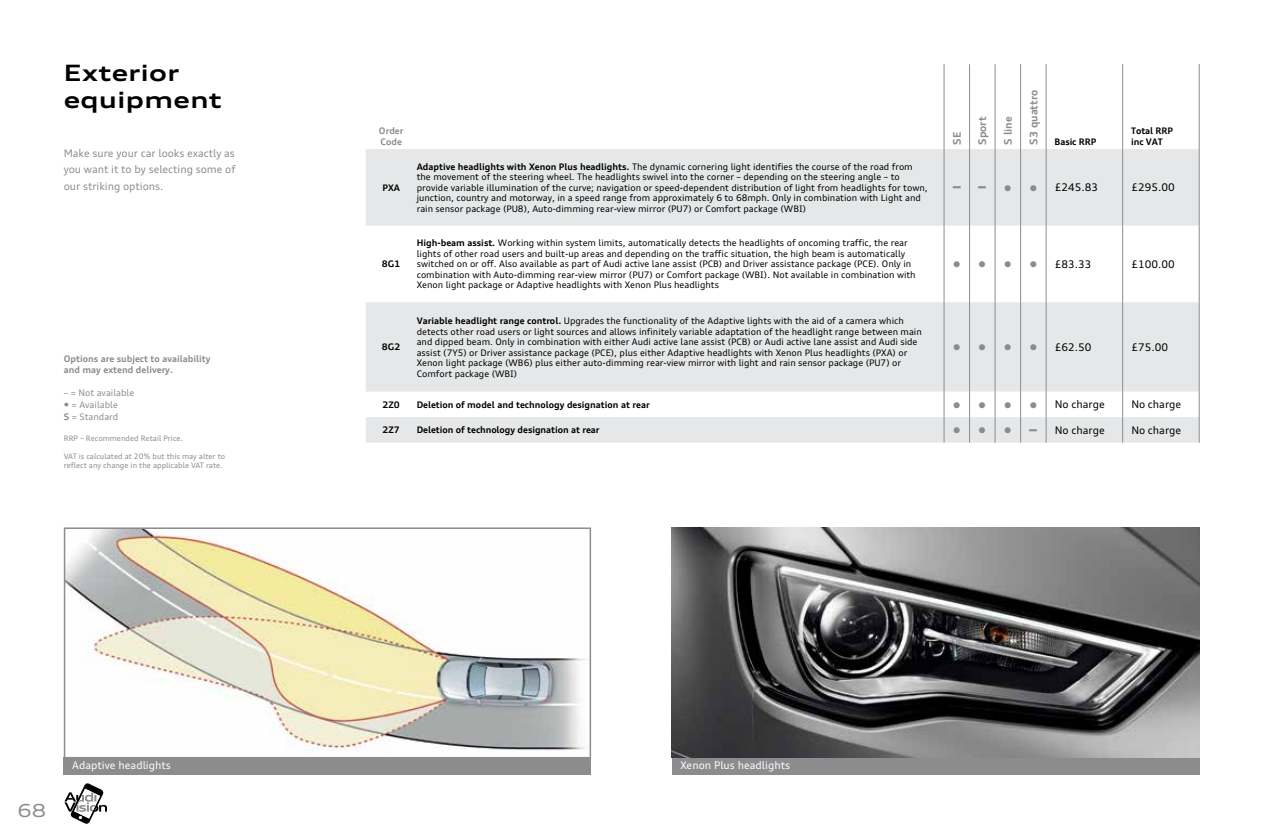
<style>
.page{position:relative;width:1263px;height:838px;background:#fff}
.page>*{position:absolute;margin:0;border:0;box-sizing:border-box;transform-origin:0 0}
.t1{font:700 expanded 22.5px/27px "Audi Type";letter-spacing:.02em;color:#000}
.t2{font:expanded 22.5px "Audi Type";color:#8a8c8e}
.t3{font:expanded 18px "Audi Type";color:#8a8c8e}
.t4{font:10.5px "Audi Type";color:#000}
.t5{font:10.5px/16.5px "Audi Type";letter-spacing:-.005em;color:#8a8c8e;text-align:justify}
.t6{font:10.5px "Audi Type";color:#fff}
.t7{font:700 10.5px "Audi Type";color:#8a8c8e}
.t8{font:9px/10.5px "Audi Type";color:#000}
.t9{font:700 9px/10.8px "Audi Type";letter-spacing:-.005em;color:#000}
.t10{font:700 9px/10.8px "Audi Type";color:#8a8c8e}
.t11{font:9px/12px "Audi Type";color:#8a8c8e}
.t12{font:7.5px/9px "Audi Type";color:#8a8c8e}
.t13{font:6px "Webdings";color:#8a8c8e}
.s1{font-family:"Charcoal CY"}
.s2{font-weight:700}
.s3{font-stretch:expanded;font-size:22.5px;color:#8a8c8e}
</style>
<div class="page">
<img style="left:67px;top:530px;width:519px;height:221px">
<div style="left:64px;top:527px;width:527px;height:231px;border:2px solid #8a8c8e"></div>
<svg style="left:943px;top:64px;width:256px;height:85px"></svg>
<svg style="left:366px;top:149px;width:833px;height:293px;fill:#e6e7e8"></svg>
<hr style="left:969px;top:226px;width:1px;height:76px;background:#8a8c8e">
<hr style="left:995px;top:226px;width:1px;height:76px;background:#8a8c8e">
<svg style="left:969px;top:391px;width:1px;height:51px"></svg>
<svg style="left:995px;top:391px;width:1px;height:51px"></svg>
<hr style="left:1046px;top:64px;width:1px;height:85px;background:#8a8c8e">
<hr style="left:1122px;top:64px;width:1px;height:85px;background:#8a8c8e">
<hr style="left:1199px;top:64px;width:1px;height:85px;background:#8a8c8e">
<hr style="left:1122px;top:149px;width:1px;height:77px;background:#8a8c8e">
<hr style="left:1199px;top:149px;width:1px;height:77px;background:#8a8c8e">
<hr style="left:1020px;top:226px;width:1px;height:76px;background:#8a8c8e">
<hr style="left:1046px;top:226px;width:1px;height:76px;background:#8a8c8e">
<hr style="left:1122px;top:226px;width:1px;height:76px;background:#8a8c8e">
<hr style="left:1199px;top:226px;width:1px;height:76px;background:#8a8c8e">
<hr style="left:1122px;top:302px;width:1px;height:89px;background:#8a8c8e">
<hr style="left:1199px;top:302px;width:1px;height:89px;background:#8a8c8e">
<svg style="left:1020px;top:391px;width:1px;height:51px"></svg>
<svg style="left:1046px;top:391px;width:1px;height:51px"></svg>
<svg style="left:1122px;top:391px;width:1px;height:51px"></svg>
<svg style="left:1199px;top:391px;width:1px;height:51px"></svg>
<svg style="left:945px;top:64px;width:50px;height:1px"></svg>
<hr style="left:944px;top:64px;width:1px;height:85px;background:#8a8c8e">
<hr style="left:969px;top:64px;width:1px;height:85px;background:#8a8c8e">
<hr style="left:995px;top:64px;width:1px;height:85px;background:#8a8c8e">
<hr style="left:1020px;top:64px;width:1px;height:85px;background:#8a8c8e">
<hr style="left:969px;top:149px;width:1px;height:77px;background:#8a8c8e">
<hr style="left:995px;top:149px;width:1px;height:77px;background:#8a8c8e">
<hr style="left:969px;top:302px;width:1px;height:89px;background:#8a8c8e">
<hr style="left:995px;top:302px;width:1px;height:89px;background:#8a8c8e">
<hr style="left:944px;top:226px;width:1px;height:76px;background:#8a8c8e">
<svg style="left:944px;top:391px;width:1px;height:51px"></svg>
<hr style="left:944px;top:149px;width:1px;height:77px;background:#8a8c8e">
<hr style="left:1020px;top:149px;width:1px;height:77px;background:#8a8c8e">
<hr style="left:1046px;top:149px;width:1px;height:77px;background:#8a8c8e">
<hr style="left:944px;top:302px;width:1px;height:89px;background:#8a8c8e">
<hr style="left:1020px;top:302px;width:1px;height:89px;background:#8a8c8e">
<hr style="left:1046px;top:302px;width:1px;height:89px;background:#8a8c8e">
<div style="left:64px;top:757px;width:527px;height:17px;background:#8a8c8e"></div>
<div style="left:672px;top:757px;width:527px;height:17px;background:#8a8c8e"></div>
<img style="left:672px;top:527px;width:527px;height:230px">
<svg style="left:64px;top:783px;width:43px;height:40px"></svg>
<h1 class="t1" style="left:64px;top:59px;width:159px">Exterior equipment</h1>
<p class="t5" style="left:64px;top:145px;width:173px">Make sure your car looks exactly as you want it to by selecting some of our striking options.</p>
<p class="t10" style="left:64px;top:353px;width:148px">Options are subject to availability and may extend delivery.</p>
<p class="t11" style="left:64px;top:386px;width:72px">– = Not available</p>
<p class="t11" style="left:64px;top:398px;width:56px"><span class="s1">•</span> = Available<br><span class="s2">S</span> = Standard</p>
<p class="t12" style="left:64px;top:433px;width:121px">RRP – Recommended Retail Price.</p>
<p class="t12" style="left:64px;top:451px;width:163px">VAT is calculated at 20% but this may alter to reflect any change in the applicable VAT rate.</p>
<p class="t10" style="left:379px;top:125px;width:26px">Order<br>Code</p>
<p class="t7" style="left:950px;top:145px;width:14px;rotate:-90deg">SE</p>
<p class="t7" style="left:976px;top:145px;width:30px;rotate:-90deg">Sport</p>
<p class="t7" style="left:1001px;top:145px;width:30px;rotate:-90deg">S line</p>
<p class="t7" style="left:1027px;top:145px;width:57px;rotate:-90deg">S3 quattro</p>
<p class="t9" style="left:1054px;top:136px;width:43px">Basic RRP</p>
<p class="t9" style="left:1131px;top:125px;width:43px">Total RRP inc VAT</p>
<p class="t9" style="left:382px;top:182px;width:19px">PXA</p>
<p class="t8" style="left:417px;top:161px;width:512px"><span class="s2">Adaptive headlights with Xenon Plus headlights.</span> The dynamic cornering light identifies the course of the road from the movement of the steering wheel. The headlights swivel into the corner – depending on the steering angle – to provide variable illumination of the curve; navigation or speed-dependent distribution of light from headlights for town, junction, country and motorway, in a speed range from approximately 6 to 68mph. Only in combination with Light and rain sensor package (PU8), Auto-dimming rear-view mirror (PU7) or Comfort package (WBI)</p>
<h1 class="t2" style="left:951px;top:171px;width:38px">- -</h1>
<p class="t13" style="left:1005px;top:185px;width:7px">■</p>
<p class="t4" style="left:1030px;top:181px;width:69px"><sup>■</sup> £245.83</p>
<p class="t4" style="left:1131px;top:181px;width:45px">£295.00</p>
<p class="t9" style="left:382px;top:258px;width:20px">8G1</p>
<p class="t8" style="left:417px;top:238px;width:500px"><span class="s2">High-beam assist.</span> Working within system limits, automatically detects the headlights of oncoming traffic, the rear lights of other road users and built-up areas and depending on the traffic situation, the high beam is automatically switched on or off. Also available as part of Audi active lane assist (PCB) and Driver assistance package (PCE). Only in combination with Auto-dimming rear-view mirror (PU7) or Comfort package (WBI). Not available in combination with Xenon light package or Adaptive headlights with Xenon Plus headlights</p>
<p class="t13" style="left:954px;top:261px;width:7px">■</p>
<p class="t13" style="left:979px;top:261px;width:7px">■</p>
<p class="t13" style="left:1005px;top:261px;width:7px">■</p>
<p class="t4" style="left:1030px;top:258px;width:63px"><sup>■</sup> £83.33</p>
<p class="t4" style="left:1131px;top:258px;width:45px">£100.00</p>
<p class="t9" style="left:382px;top:341px;width:20px">8G2</p>
<p class="t8" style="left:417px;top:315px;width:507px"><span class="s2">Variable headlight range control.</span> Upgrades the functionality of the Adaptive lights with the aid of a camera which detects other road users or light sources and allows infinitely variable adaptation of the headlight range between main and dipped beam. Only in combination with either Audi active lane assist (PCB) or Audi active lane assist and Audi side assist (7Y5) or Driver assistance package (PCE), plus either Adaptive headlights with Xenon Plus headlights (PXA) or Xenon light package (WB6) plus either auto-dimming rear-view mirror with light and rain sensor package (PU7) or Comfort package (WBI)</p>
<p class="t13" style="left:954px;top:344px;width:7px">■</p>
<p class="t13" style="left:979px;top:344px;width:7px">■</p>
<p class="t13" style="left:1005px;top:344px;width:7px">■</p>
<p class="t4" style="left:1030px;top:340px;width:63px"><sup>■</sup> £62.50</p>
<p class="t4" style="left:1131px;top:340px;width:38px">£75.00</p>
<p class="t9" style="left:382px;top:399px;width:19px">2Z0</p>
<p class="t9" style="left:417px;top:399px;width:235px">Deletion of model and technology designation at rear</p>
<p class="t13" style="left:954px;top:402px;width:7px">■</p>
<p class="t13" style="left:979px;top:402px;width:7px">■</p>
<p class="t13" style="left:1005px;top:402px;width:7px">■</p>
<p class="t4" style="left:1030px;top:398px;width:76px"><sup>■</sup> No charge</p>
<p class="t4" style="left:1131px;top:398px;width:51px">No charge</p>
<p class="t9" style="left:382px;top:424px;width:19px">2Z7</p>
<p class="t9" style="left:417px;top:424px;width:184px">Deletion of technology designation at rear</p>
<p class="t13" style="left:954px;top:427px;width:7px">■</p>
<p class="t13" style="left:979px;top:427px;width:7px">■</p>
<p class="t4" style="left:1005px;top:423px;width:101px"><sup>■</sup> <span class="s3">-</span> No charge</p>
<p class="t4" style="left:1131px;top:423px;width:51px">No charge</p>
<h2 class="t3" style="left:17px;top:798px;width:30px">68</h2>
<p class="t6" style="left:72px;top:758px;width:100px">Adaptive headlights</p>
<p class="t6" style="left:680px;top:758px;width:111px">Xenon Plus headlights</p>
</div>
